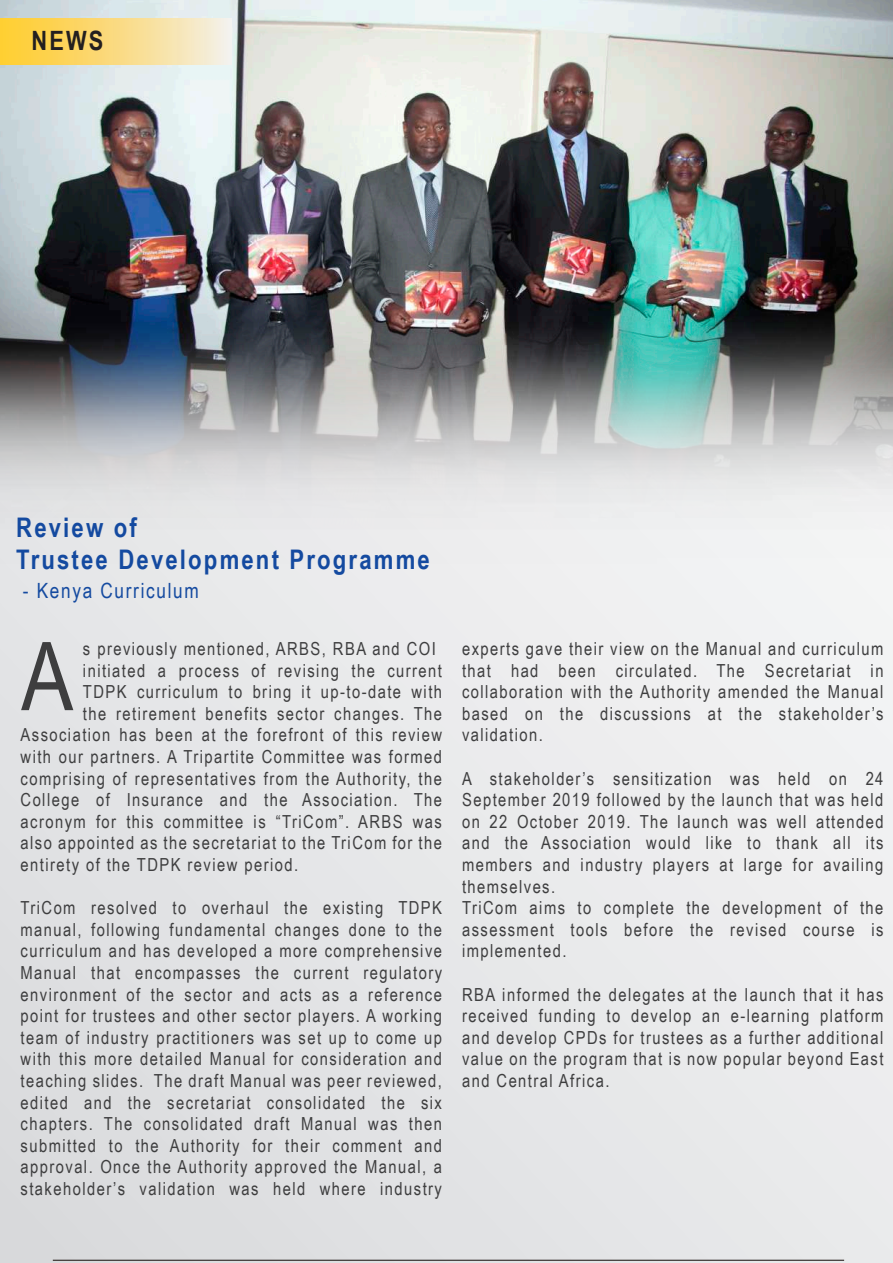
<style>
.page{position:relative;width:893px;height:1263px;background:#e7e8e9}
.page>*{position:absolute;margin:0;border:0;box-sizing:border-box;transform-origin:0 0}
.t1{font:700 27px/32.4px "Arial Narrow";letter-spacing:.08em;color:#144aa0}
.t2{font:700 26.55px "Arial Narrow";color:#231f20}
.t3{font:21px "Arial Narrow";letter-spacing:.08em;color:#144aa0}
.t4{font:18px/21.6px "Arial Narrow";letter-spacing:.08em;color:#3e3e3f;text-align:justify}
</style>
<div class="page">
<img style="left:0;top:0;width:893px;height:598px">
<hr style="left:53px;top:1260px;width:791px;height:1px;background:#2d2523">
<div style="left:0;top:18px;width:231px;height:47px;background:linear-gradient(to right,#ffcb27,#f4eee4)"></div>
<svg style="left:21px;top:642px;width:52px;height:68px"></svg>
<h2 class="t2" style="left:31px;top:21px;width:73px">NEWS</h2>
<h1 class="t1" style="left:16px;top:510px;width:415px">Review of<br>Trustee Development Programme</h1>
<p class="t3" style="left:23px;top:575px;width:177px">- Kenya Curriculum</p>
<p class="t4" style="left:83px;top:637px;width:354px">s previously mentioned, ARBS, RBA and COI</p>
<p class="t4" style="left:83px;top:659px;width:361px">initiated a process of revising the current</p>
<p class="t4" style="left:83px;top:680px;width:361px">TDPK curriculum to bring it up-to-date with</p>
<p class="t4" style="left:83px;top:702px;width:361px">the retirement benefits sector changes. The</p>
<p class="t4" style="left:21px;top:723px;width:423px">Association has been at the forefront of this review</p>
<p class="t4" style="left:21px;top:745px;width:423px">with our partners. A Tripartite Committee was formed</p>
<p class="t4" style="left:21px;top:767px;width:423px">comprising of representatives from the Authority, the</p>
<p class="t4" style="left:21px;top:788px;width:423px">College of Insurance and the Association. The</p>
<p class="t4" style="left:21px;top:810px;width:423px">acronym for this committee is “TriCom”. ARBS was</p>
<p class="t4" style="left:21px;top:831px;width:423px">also appointed as the secretariat to the TriCom for the</p>
<p class="t4" style="left:21px;top:853px;width:279px">entirety of the TDPK review period.</p>
<p class="t4" style="left:21px;top:896px;width:423px">TriCom resolved to overhaul the existing TDPK manual, following fundamental changes done to the curriculum and has developed a more comprehensive Manual that encompasses the current regulatory environment of the sector and acts as a reference point for trustees and other sector players. A working team of industry practitioners was set up to come up with this more detailed Manual for consideration and teaching slides. The draft Manual was peer reviewed, edited and the secretariat consolidated the six chapters. The consolidated draft Manual was then submitted to the Authority for their comment and approval. Once the Authority approved the Manual, a stakeholder’s validation was held where industry</p>
<p class="t4" style="left:462px;top:637px;width:423px">experts gave their view on the Manual and curriculum that had been circulated. The Secretariat in collaboration with the Authority amended the Manual based on the discussions at the stakeholder’s validation.</p>
<p class="t4" style="left:462px;top:767px;width:423px;text-align:left">A stakeholder’s sensitization was held on 24<br>September 2019 followed by the launch that was held on 22 October 2019. The launch was well attended and the Association would like to thank all its members and industry players at large for availing themselves.<br>TriCom aims to complete the development of the assessment tools before the revised course is implemented.</p>
<p class="t4" style="left:462px;top:983px;width:423px">RBA informed the delegates at the launch that it has received funding to develop an e-learning platform and develop CPDs for trustees as a further additional value on the program that is now popular beyond East and Central Africa.</p>
</div>
